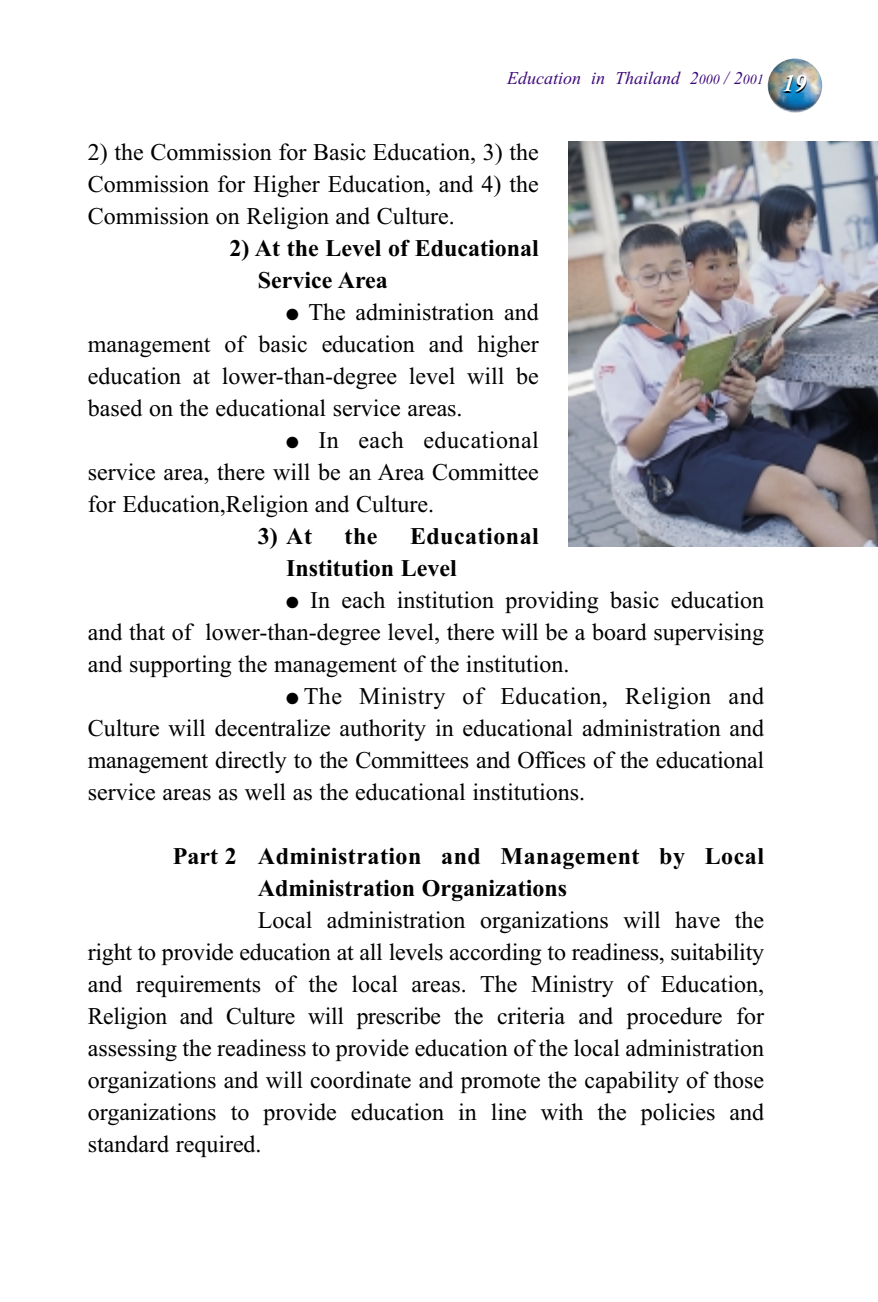
<style>
.page{position:relative;width:878px;height:1302px;background:#fff}
.page>*{position:absolute;margin:0;border:0;box-sizing:border-box;transform-origin:0 0}
.t1{font:24px/32px "Times New Roman";color:#000;text-align:justify}
.t2{font:700 24px/32px "Times New Roman";color:#000}
.t3{font:700 24px/32px "Times New Roman";letter-spacing:.02em;color:#000}
.t4{font:italic 18px "Times New Roman";color:#3d0a7a}
.s1{font-size:14px}
.s2{font-weight:700;font-size:24px;color:#000}
</style>
<div class="page">
<img style="left:768px;top:59px;width:54px;height:54px;border-radius:50%">
<img style="left:569px;top:142px;width:309px;height:405px">
<p class="t4" style="left:507px;top:71px;width:301px">Education in Thailand 2<span class="s1">000</span> / 2<span class="s1">001</span> <span class="s2">19</span></p>
<p class="t1" style="left:88px;top:138px;width:453px">2) the Commission for Basic Education, 3) the Commission for Higher Education, and 4) the Commission on Religion and Culture.</p>
<p class="t2" style="left:258px;top:235px;width:282px;text-indent:-28px">2) At the Level of Educational<br>Service Area</p>
<p class="t1" style="left:88px;top:298px;width:453px;text-indent:198px">● The administration and management of basic education and higher education at lower-than-degree level will be based on the educational service areas.</p>
<p class="t1" style="left:88px;top:426px;width:453px;text-indent:198px">● In each educational service area, there will be an Area Committee for Education,Religion and Culture.</p>
<p class="t2" style="left:258px;top:523px;width:56px">3) At</p>
<p class="t2" style="left:345px;top:523px;width:34px">the</p>
<p class="t2" style="left:286px;top:523px;width:254px;text-indent:124px">Educational<br>Institution Level</p>
<p class="t1" style="left:88px;top:586px;width:678px;text-indent:198px">● In each institution providing basic education and that of lower-than-degree level, there will be a board supervising and supporting the management of the institution.</p>
<p class="t1" style="left:88px;top:682px;width:678px;text-indent:198px">● The Ministry of Education, Religion and Culture will decentralize authority in educational administration and management directly to the Committees and Offices of the educational service areas as well as the educational institutions.</p>
<p class="t3" style="left:258px;top:843px;width:508px;text-indent:-85px">Part 2 Administration and Management by Local<br>Administration Organizations</p>
<p class="t1" style="left:88px;top:906px;width:678px;text-indent:170px">Local administration organizations will have the right to provide education at all levels according to readiness, suitability and requirements of the local areas. The Ministry of Education, Religion and Culture will prescribe the criteria and procedure for assessing the readiness to provide education of the local administration organizations and will coordinate and promote the capability of those organizations to provide education in line with the policies and standard required.</p>
</div>
